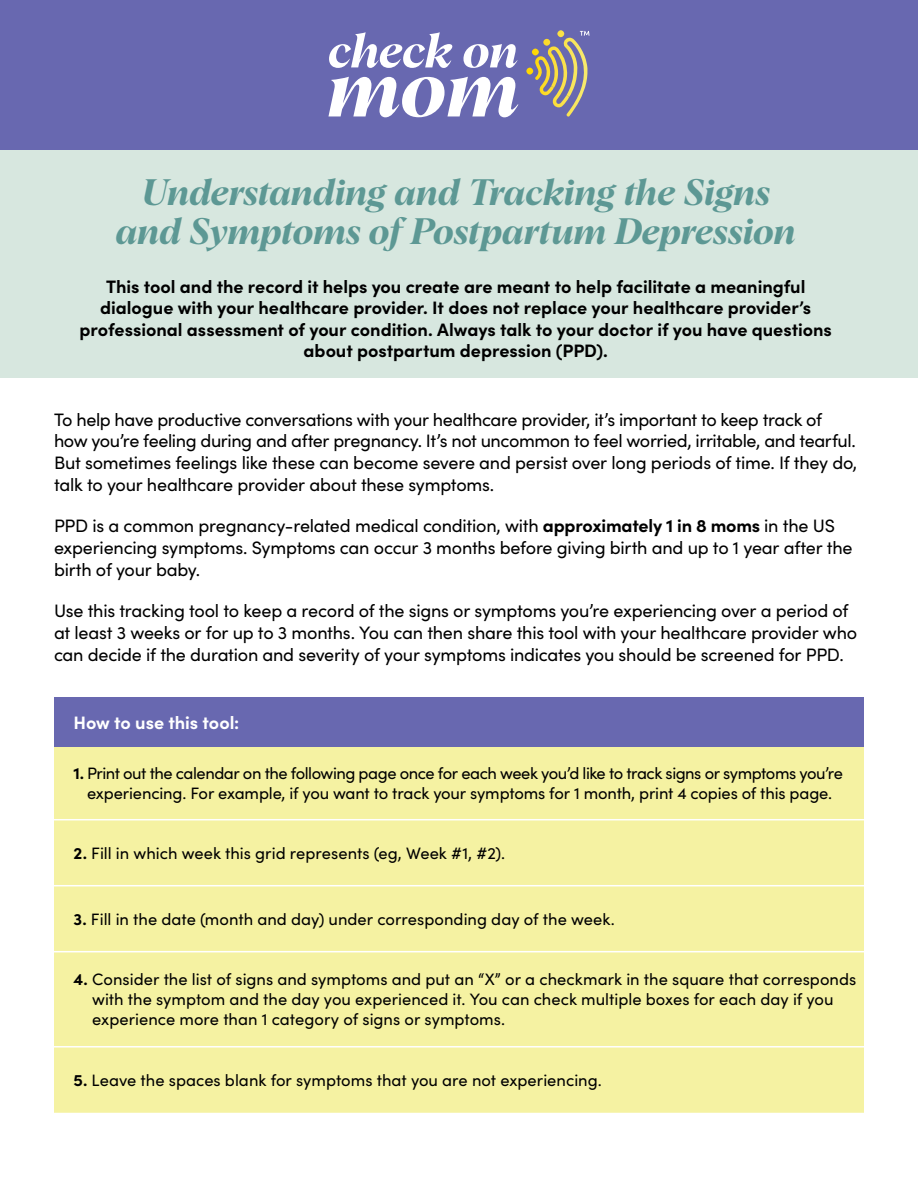
<style>
.page{position:relative;width:918px;height:1188px;background:#fff}
.page>*{position:absolute;margin:0;border:0;box-sizing:border-box;transform-origin:0 0}
.t1{font:italic 36px/39px "Albra Semi";color:#5d9894;text-align:center}
.t2{font:18px/21.6px "Sofia Pro";letter-spacing:-.015em;color:#000}
.t3{font:700 18px/21.6px "Sofia Pro";letter-spacing:-.005em;color:#000;text-align:center}
.t4{font:700 18px "Sofia Pro";letter-spacing:-.005em;color:#fff}
.t5{font:16.5px/19.8px "Sofia Pro";color:#000}
.t6{font:16.5px/19.8px "Sofia Pro";letter-spacing:-.025em;color:#000;text-align:center}
.s1{font-weight:700}
</style>
<div class="page">
<div style="left:0;top:149px;width:918px;height:229px;background:#d7e7df"></div>
<div style="left:0;top:0;width:918px;height:149px;background:#6868b0"></div>
<svg style="left:329px;top:32px;width:123px;height:36px"></svg>
<svg style="left:463px;top:44px;width:55px;height:24px"></svg>
<svg style="left:328px;top:77px;width:190px;height:40px"></svg>
<svg style="left:526px;top:30px;width:64px;height:87px"></svg>
<div style="left:54px;top:697px;width:810px;height:50px;background:#6868b0"></div>
<div style="left:54px;top:747px;width:810px;height:366px;background:#f5f2a2"></div>
<hr style="left:54px;top:819px;width:810px;height:1px;background:#fff">
<hr style="left:54px;top:885px;width:810px;height:1px;background:#fff">
<hr style="left:54px;top:951px;width:810px;height:1px;background:#fff">
<hr style="left:54px;top:1046px;width:810px;height:2px;background:#fff">
<h1 class="t1" style="left:116px;top:171px;width:681px">Understanding and Tracking the Signs and Symptoms of Postpartum Depression</h1>
<p class="t3" style="left:80px;top:274px;width:754px">This tool and the record it helps you create are meant to help facilitate a meaningful dialogue with your healthcare provider. It does not replace your healthcare provider’s professional assessment of your condition. Always talk to your doctor if you have questions about postpartum depression (PPD).</p>
<p class="t2" style="left:54px;top:408px;width:805px">To help have productive conversations with your healthcare provider, it’s important to keep track of how you’re feeling during and after pregnancy. It’s not uncommon to feel worried, irritable, and tearful.<br>But sometimes feelings like these can become severe and persist over long periods of time. If they do, talk to your healthcare provider about these symptoms.</p>
<p class="t2" style="left:54px;top:514px;width:800px">PPD is a common pregnancy-related medical condition, with <span class="s1">approximately 1 in 8 moms</span> in the US experiencing symptoms. Symptoms can occur 3 months before giving birth and up to 1 year after the birth of your baby.</p>
<p class="t2" style="left:54px;top:599px;width:805px">Use this tracking tool to keep a record of the signs or symptoms you’re experiencing over a period of at least 3 weeks or for up to 3 months. You can then share this tool with your healthcare provider who can decide if the duration and severity of your symptoms indicates you should be screened for PPD.</p>
<p class="t4" style="left:74px;top:708px;width:167px">How to use this tool:</p>
<p class="t6" style="left:74px;top:763px;width:771px"><span class="s1">1.</span> Print out the calendar on the following page once for each week you’d like to track signs or symptoms you’re experiencing. For example, if you want to track your symptoms for 1 month, print 4 copies of this page.</p>
<p class="t5" style="left:74px;top:842px;width:433px"><span class="s1">2.</span> Fill in which week this grid represents (eg, Week #1, #2).</p>
<p class="t5" style="left:74px;top:908px;width:543px"><span class="s1">3.</span> Fill in the date (month and day) under corresponding day of the week.</p>
<p class="t5" style="left:92px;top:969px;width:766px;text-indent:-19px"><span class="s1">4.</span> Consider the list of signs and symptoms and put an “X” or a checkmark in the square that corresponds with the symptom and the day you experienced it. You can check multiple boxes for each day if you experience more than 1 category of signs or symptoms.</p>
<p class="t5" style="left:74px;top:1069px;width:530px"><span class="s1">5.</span> Leave the spaces blank for symptoms that you are not experiencing.</p>
</div>
